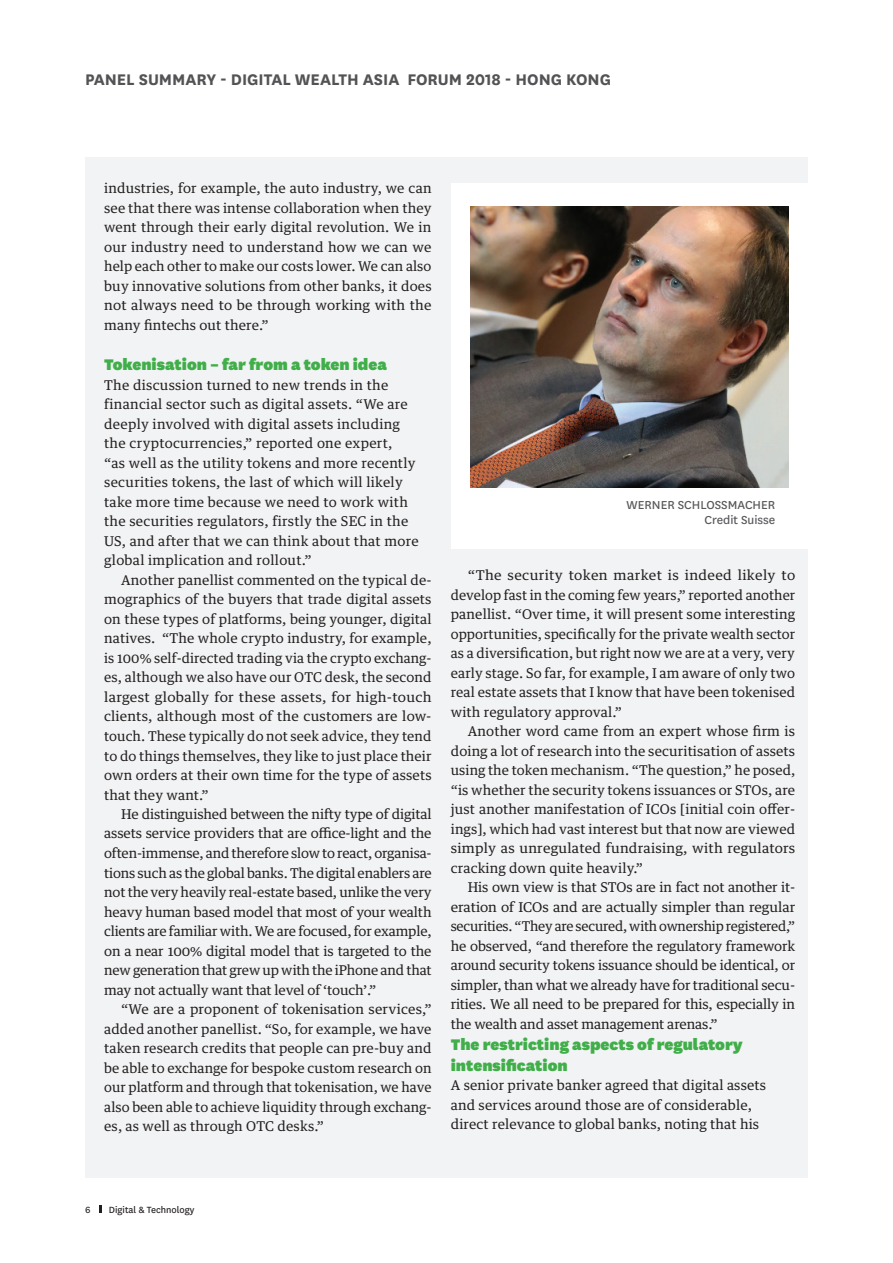
<style>
.page{position:relative;width:893px;height:1263px;background:#fff}
.page>*{position:absolute;margin:0;border:0;box-sizing:border-box;transform-origin:0 0}
.t1{font:900 18px/21px "National";color:#40ae49}
.t2{font:700 18px "National";letter-spacing:-.005em;color:#535355}
.t3{font:13.5px/19.5px "Guardian Text Egyp";letter-spacing:.01em;color:#231f20;text-align:justify}
.t4{font:13.5px/15px "National";color:#57585a;text-align:right}
.t5{font:10.5px "National";color:#231f20}
</style>
<div class="page">
<svg style="left:100px;top:1205px;width:2px;height:8px"></svg>
<div style="left:85px;top:157px;width:722px;height:1021px;background:#f2f3f4"></div>
<div style="left:451px;top:183px;width:357px;height:366px;background:#fff"></div>
<img style="left:471px;top:206px;width:318px;height:282px">
<h1 class="t2" style="left:85px;top:66px;width:527px">PANEL SUMMARY - DIGITAL WEALTH ASIA FORUM 2018 - HONG KONG</h1>
<p class="t3" style="left:104px;top:177px;width:329px">industries, for example, the auto industry, we can see that there was intense collaboration when they went through their early digital revolution. We in our industry need to understand how we can we help each other to make our costs lower. We can also buy innovative solutions from other banks, it does not always need to be through working with the many fintechs out there.”</p>
<h1 class="t1" style="left:104px;top:353px;width:284px">Tokenisation – far from a token idea</h1>
<p class="t3" style="left:104px;top:374px;width:316px;text-align:left">The discussion turned to new trends in the financial sector such as digital assets. “We are deeply involved with digital assets including the cryptocurrencies,” reported one expert,<br>“as well as the utility tokens and more recently securities tokens, the last of which will likely take more time because we need to work with the securities regulators, firstly the SEC in the US, and after that we can think about that more global implication and rollout.”</p>
<p class="t3" style="left:104px;top:569px;width:329px;text-indent:17px">Another panellist commented on the typical de&shy;mographics of the buyers that trade digital assets on these types of platforms, being younger, digital natives. “The whole crypto industry, for example, is 100% self-directed trading via the crypto exchang&shy;es, although we also have our OTC desk, the second largest globally for these assets, for high-touch clients, although most of the customers are low&shy;touch. These typically do not seek advice, they tend to do things themselves, they like to just place their own orders at their own time for the type of assets that they want.”</p>
<p class="t3" style="left:104px;top:803px;width:329px;text-indent:17px">He distinguished between the nifty type of digital assets service providers that are office-light and the often-immense, and therefore slow to react, organisa&shy;tions such as the global banks. The digital enablers are not the very heavily real-estate based, unlike the very heavy human based model that most of your wealth clients are familiar with. We are focused, for example, on a near 100% digital model that is targeted to the new generation that grew up with the iPhone and that may not actually want that level of ‘touch’.”</p>
<p class="t3" style="left:104px;top:998px;width:329px;text-indent:17px">“We are a proponent of tokenisation services,” added another panellist. “So, for example, we have taken research credits that people can pre-buy and be able to exchange for bespoke custom research on our platform and through that tokenisation, we have also been able to achieve liquidity through exchang&shy;es, as well as through OTC desks.”</p>
<p class="t4" style="left:627px;top:496px;width:150px">WERNER SCHLOSSMACHER<br>Credit Suisse</p>
<p class="t3" style="left:451px;top:564px;width:346px;text-indent:17px">“The security token market is indeed likely to develop fast in the coming few years,” reported another panellist. “Over time, it will present some interesting opportunities, specifically for the private wealth sector as a diversification, but right now we are at a very, very early stage. So far, for example, I am aware of only two real estate assets that I know that have been tokenised with regulatory approval.”</p>
<p class="t3" style="left:451px;top:720px;width:346px;text-indent:17px">Another word came from an expert whose firm is doing a lot of research into the securitisation of assets using the token mechanism. “The question,” he posed, “is whether the security tokens issuances or STOs, are just another manifestation of ICOs [initial coin offer&shy;ings], which had vast interest but that now are viewed simply as unregulated fundraising, with regulators cracking down quite heavily.”</p>
<p class="t3" style="left:451px;top:876px;width:346px;text-indent:17px">His own view is that STOs are in fact not another it&shy;eration of ICOs and are actually simpler than regular securities. “They are secured, with ownership registered,” he observed, “and therefore the regulatory framework around security tokens issuance should be identical, or simpler, than what we already have for traditional secu&shy;rities. We all need to be prepared for this, especially in the wealth and asset management arenas.”</p>
<h1 class="t1" style="left:451px;top:1032px;width:294px">The restricting aspects of regulatory intensification</h1>
<p class="t3" style="left:451px;top:1074px;width:317px;text-align:left">A senior private banker agreed that digital assets and services around those are of considerable, direct relevance to global banks, noting that his</p>
<p class="t5" style="left:85px;top:1202px;width:7px">6</p>
<p class="t5" style="left:109px;top:1202px;width:87px">Digital &amp; Technology</p>
</div>
